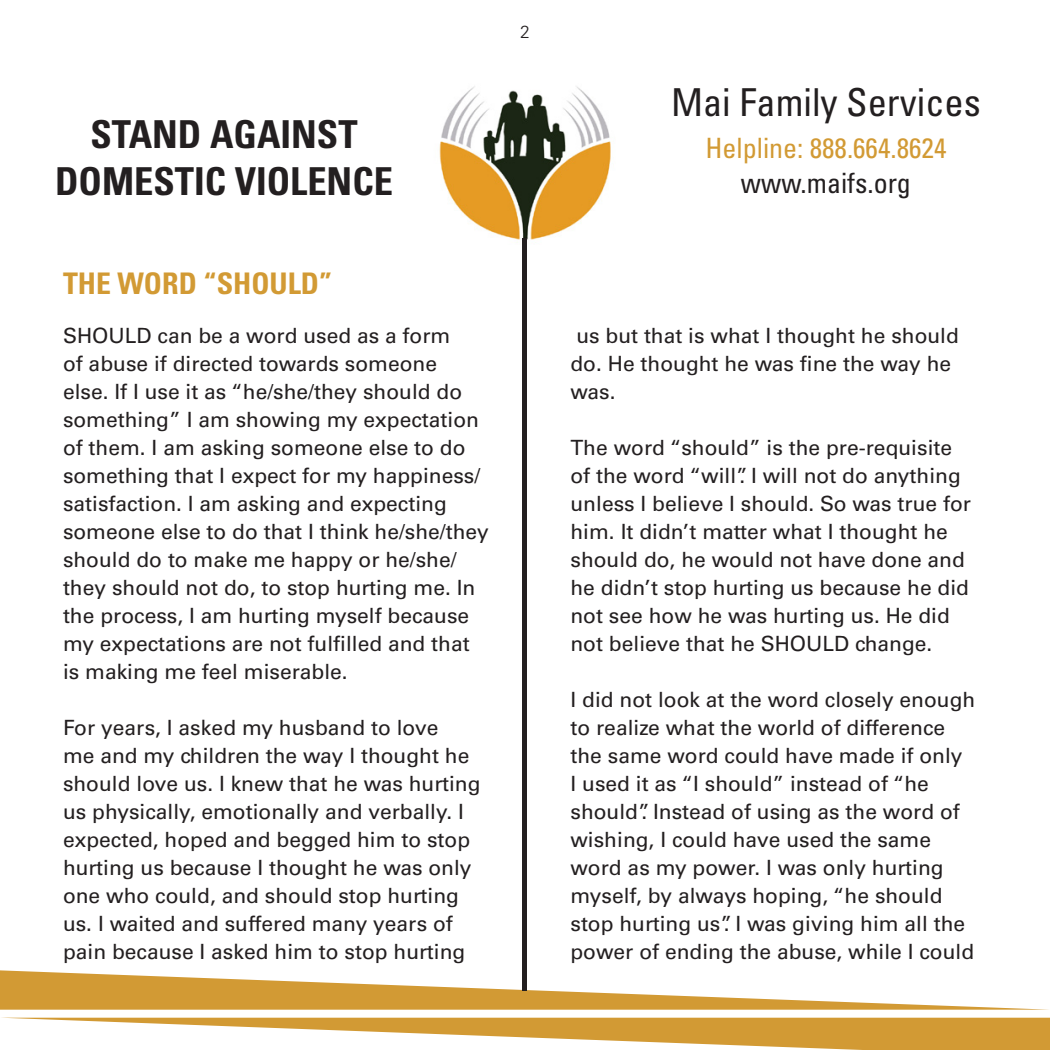
<style>
.page{position:relative;width:1050px;height:1050px;background:#fff}
.page>*{position:absolute;margin:0;border:0;box-sizing:border-box;transform-origin:0 0}
.t1{font:700 condensed 38.5px "Univers LT Std";color:#231f20}
.t2{font:condensed 38.5px "Univers LT Std";color:#231f20}
.t3{font:700 condensed 29.75px "Univers LT Std";color:#d29a34}
.t4{font:condensed 28px "Univers LT Std";color:#d29a34}
.t5{font:condensed 28px "Univers LT Std";color:#231f20}
.t6{font:21px/28px "Univers LT Std";color:#231f20}
.t7{font:300 17.5px "Univers LT Std";color:#231f20}
</style>
<div class="page">
<svg style="left:10px;top:1018px;width:1040px;height:32px"></svg>
<svg style="left:0;top:970px;width:1049px;height:40px"></svg>
<img style="left:439px;top:86px;width:172px;height:166px">
<hr style="left:523px;top:238px;width:4px;height:752px;background:#231f20">
<p class="t7" style="left:520px;top:21px;width:11px">2</p>
<h1 class="t1" style="left:90px;top:111px;width:22px">STAN</h1>
<h1 class="t1" style="left:178px;top:111px;width:101px">D AGAINST</h1>
<h1 class="t1" style="left:55px;top:157px;width:45px">DOMESTI</h1>
<h1 class="t1" style="left:205px;top:157px;width:71px">C VIOLEN</h1>
<h1 class="t1" style="left:352px;top:157px;width:38px">CE</h1>
<h2 class="t3" style="left:63px;top:265px;width:271px">THE WORD “SHOULD”</h2>
<p class="t6" style="left:63px;top:322px;width:427px">SHOULD can be a word used as a form<br>of abuse if directed towards someone<br>else. If I use it as “he/she/they should do something” I am showing my expectation of them. I am asking someone else to do something that I expect for my happiness/ satisfaction. I am asking and expecting someone else to do that I think he/she/they should do to make me happy or he/she/ they should not do, to stop hurting me. In the process, I am hurting myself because my expectations are not fulfilled and that is making me feel miserable.</p>
<p class="t6" style="left:63px;top:714px;width:419px">For years, I asked my husband to love<br>me and my children the way I thought he should love us. I knew that he was hurting us physically, emotionally and verbally. I expected, hoped and begged him to stop hurting us because I thought he was only one who could, and should stop hurting us. I waited and suffered many years of pain because I asked him to stop hurting</p>
<h1 class="t2" style="left:671px;top:78px;width:312px">Mai Family Services</h1>
<h3 class="t4" style="left:706px;top:130px;width:242px">Helpline: 888.664.8624</h3>
<h3 class="t5" style="left:741px;top:165px;width:172px">www.maifs.org</h3>
<p class="t6" style="left:570px;top:321px;width:390px">us but that is what I thought he should do. He thought he was fine the way he was.</p>
<p class="t6" style="left:570px;top:433px;width:402px">The word “should” is the pre-requisite of the word “will”. I will not do anything unless I believe I should. So was true for him. It didn’t matter what I thought he should do, he would not have done and he didn’t stop hurting us because he did not see how he was hurting us. He did not believe that he SHOULD change.</p>
<p class="t6" style="left:570px;top:685px;width:406px">I did not look at the word closely enough to realize what the world of difference the same word could have made if only<br>I used it as “I should” instead of “he should”. Instead of using as the word of wishing, I could have used the same word as my power. I was only hurting myself, by always hoping, “he should stop hurting us”. I was giving him all the power of ending the abuse, while I could</p>
</div>
